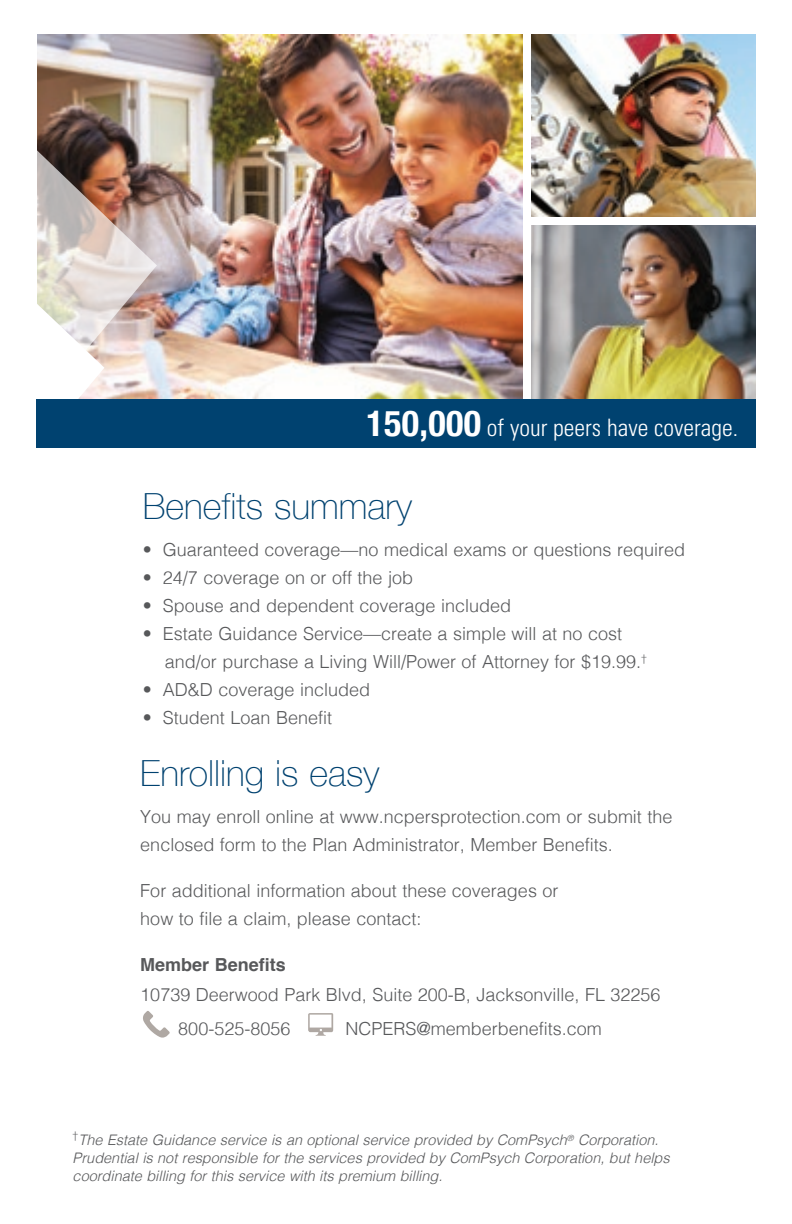
<style>
.page{position:relative;width:792px;height:1224px;background:#fff}
.page>*{position:absolute;margin:0;border:0;box-sizing:border-box;transform-origin:0 0}
.t1{font:100 36px "Helvetica Neue";color:#004270}
.P_Body_Copy{font:300 condensed 24px "Univers LT Std";color:#fff}
.P_Body_Copy-2{font:300 18px/28px "Helvetica";color:#57585a}
.P_Body_Copy-3{font:italic 300 14.4px/18px "Helvetica";color:#57585a}
.s1{font-family:"Helvetica Neue";font-weight:700;font-size:36px}
.s2{font-weight:700}
</style>
<div class="page">
<img style="left:531px;top:34px;width:225px;height:182px">
<img style="left:531px;top:226px;width:225px;height:173px">
<img style="left:37px;top:34px;width:486px;height:365px">
<img style="left:37px;top:146px;width:120px;height:253px">
<div style="left:36px;top:399px;width:720px;height:49px;background:#004270"></div>
<svg style="left:143px;top:1011px;width:27px;height:27px"></svg>
<svg style="left:308px;top:1013px;width:25px;height:23px"></svg>
<p class="P_Body_Copy" style="left:367px;top:413px;width:373px"><span class="s1">150,000</span> of your peers have coverage.</p>
<p class="t1" style="left:143px;top:479px;width:271px">Benefits summary</p>
<p class="P_Body_Copy-2" style="left:143px;top:534px;width:544px">• Guaranteed coverage—no medical exams or questions required</p>
<p class="P_Body_Copy-2" style="left:143px;top:562px;width:272px">• 24/7 coverage on or off the job</p>
<p class="P_Body_Copy-2" style="left:143px;top:590px;width:370px">• Spouse and dependent coverage included</p>
<p class="P_Body_Copy-2" style="left:165px;top:618px;width:484px;text-indent:-22px">• Estate Guidance Service—create a simple will at no cost and/or purchase a Living Will/Power of Attorney for $19.99.<sup>†</sup></p>
<p class="P_Body_Copy-2" style="left:143px;top:674px;width:229px">• AD&amp;D coverage included</p>
<p class="P_Body_Copy-2" style="left:143px;top:702px;width:191px">• Student Loan Benefit</p>
<p class="t1" style="left:140px;top:746px;width:241px">Enrolling is easy</p>
<p class="P_Body_Copy-2" style="left:140px;top:801px;width:534px">You may enroll online at www.ncpersprotection.com or submit the enclosed form to the Plan Administrator, Member Benefits.</p>
<p class="P_Body_Copy-2" style="left:140px;top:875px;width:420px">For additional information about these coverages or how to file a claim, please contact:</p>
<p class="P_Body_Copy-2" style="left:140px;top:948px;width:522px;line-height:30px"><span class="s2">Member Benefits<br></span>10739 Deerwood Park Blvd, Suite 200-B, Jacksonville, FL 32256</p>
<p class="P_Body_Copy-2" style="left:178px;top:1013px;width:114px">800-525-8056</p>
<p class="P_Body_Copy-2" style="left:345px;top:1013px;width:258px">NCPERS@memberbenefits.com</p>
<p class="P_Body_Copy-3" style="left:73px;top:1130px;width:599px"><sup>†</sup>The Estate Guidance service is an optional service provided by ComPsych<sup>®</sup> Corporation.<br>Prudential is not responsible for the services provided by ComPsych Corporation, but helps coordinate billing for this service with its premium billing.</p>
</div>
